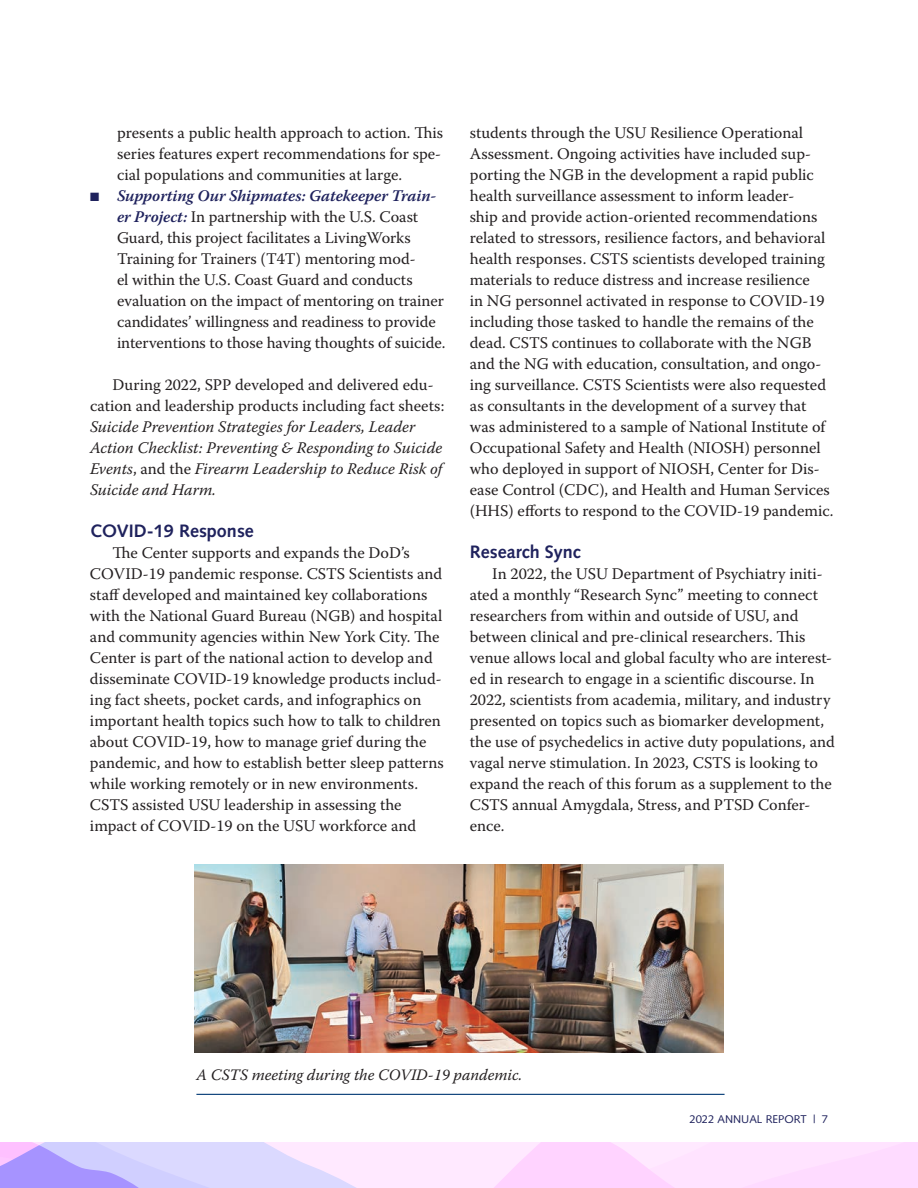
<style>
.page{position:relative;width:918px;height:1188px;background:#fff}
.page>*{position:absolute;margin:0;border:0;box-sizing:border-box;transform-origin:0 0}
.H3_Syntax_Bold_U_LC{font:700 18px "Syntax LT Std";color:#1f225d}
.text_indent{font:16.2px/21px "Warnock Pro";color:#231f20}
.Hang{font:16.2px/21px "Warnock Pro";letter-spacing:-.005em;color:#231f20}
.text_indent-2{font:italic 16.2px/21px "Warnock Pro";color:#231f20}
.t1{font:italic 15.9px "Warnock Pro";color:#231f20}
.t2{font:11.25px "Syntax LT Std";color:#1f225d}
.s1{color:#1f225d}
.s2{font-weight:600;font-style:italic;color:#1f225d}
.s3{font-style:normal}
</style>
<div class="page">
<svg style="left:0;top:1142px;width:918px;height:46px;background:#eed7ff"></svg>
<hr style="left:196px;top:1094px;width:529px;height:1px;background:#013874">
<img style="left:195px;top:864px;width:528px;height:188px">
<p class="Hang" style="left:117px;top:122px;width:328px">presents a public health approach to action. This series features expert recommendations for spe&shy;cial populations and communities at large.</p>
<p class="Hang" style="left:117px;top:185px;width:330px;text-indent:-27px"><span class="s1">■</span> <span class="s2">Supporting Our Shipmates: Gatekeeper Train&shy;er Project:</span> In partnership with the U.S. Coast Guard, this project facilitates a LivingWorks Training for Trainers (T4T) mentoring mod-<br>el within the U.S. Coast Guard and conducts evaluation on the impact of mentoring on trainer candidates’ willingness and readiness to provide interventions to those having thoughts of suicide.</p>
<p class="text_indent-2" style="left:90px;top:374px;width:356px;text-indent:22px"><span class="s3">During 2022, SPP developed and delivered edu&shy;cation and leadership products including fact sheets:<br></span>Suicide Prevention Strategies for Leaders, Leader Action Checklist: Preventing &amp; Responding to Suicide Events<span class="s3">, and the</span> Firearm Leadership to Reduce Risk of Suicide and Harm.</p>
<p class="H3_Syntax_Bold_U_LC" style="left:90px;top:521px;width:165px">COVID-19 Response</p>
<p class="text_indent" style="left:90px;top:542px;width:355px;text-indent:23px">The Center supports and expands the DoD’s COVID-19 pandemic response. CSTS Scientists and staff developed and maintained key collaborations with the National Guard Bureau (NGB) and hospital and community agencies within New York City. The Center is part of the national action to develop and disseminate COVID-19 knowledge products includ&shy;ing fact sheets, pocket cards, and infographics on important health topics such how to talk to children about COVID-19, how to manage grief during the pandemic, and how to establish better sleep patterns while working remotely or in new environments.<br>CSTS assisted USU leadership in assessing the impact of COVID-19 on the USU workforce and</p>
<p class="text_indent" style="left:470px;top:122px;width:365px">students through the USU Resilience Operational Assessment. Ongoing activities have included sup&shy;porting the NGB in the development a rapid public health surveillance assessment to inform leader-<br>ship and provide action-oriented recommendations related to stressors, resilience factors, and behavioral health responses. CSTS scientists developed training materials to reduce distress and increase resilience<br>in NG personnel activated in response to COVID-19 including those tasked to handle the remains of the dead. CSTS continues to collaborate with the NGB and the NG with education, consultation, and ongo&shy;ing surveillance. CSTS Scientists were also requested as consultants in the development of a survey that was administered to a sample of National Institute of Occupational Safety and Health (NIOSH) personnel who deployed in support of NIOSH, Center for Dis&shy;ease Control (CDC), and Health and Human Services (HHS) efforts to respond to the COVID-19 pandemic.</p>
<p class="H3_Syntax_Bold_U_LC" style="left:470px;top:542px;width:112px">Research Sync</p>
<p class="text_indent" style="left:470px;top:563px;width:367px;text-indent:23px">In 2022, the USU Department of Psychiatry initi&shy;ated a monthly “Research Sync” meeting to connect researchers from within and outside of USU, and between clinical and pre-clinical researchers. This venue allows local and global faculty who are interest&shy;ed in research to engage in a scientific discourse. In 2022, scientists from academia, military, and industry presented on topics such as biomarker development, the use of psychedelics in active duty populations, and vagal nerve stimulation. In 2023, CSTS is looking to expand the reach of this forum as a supplement to the CSTS annual Amygdala, Stress, and PTSD Confer&shy;ence.</p>
<p class="t1" style="left:196px;top:1065px;width:328px">A CSTS meeting during the COVID-19 pandemic.</p>
<p class="t2" style="left:689px;top:1112px;width:140px">2022 ANNUAL REPORT | 7</p>
</div>
